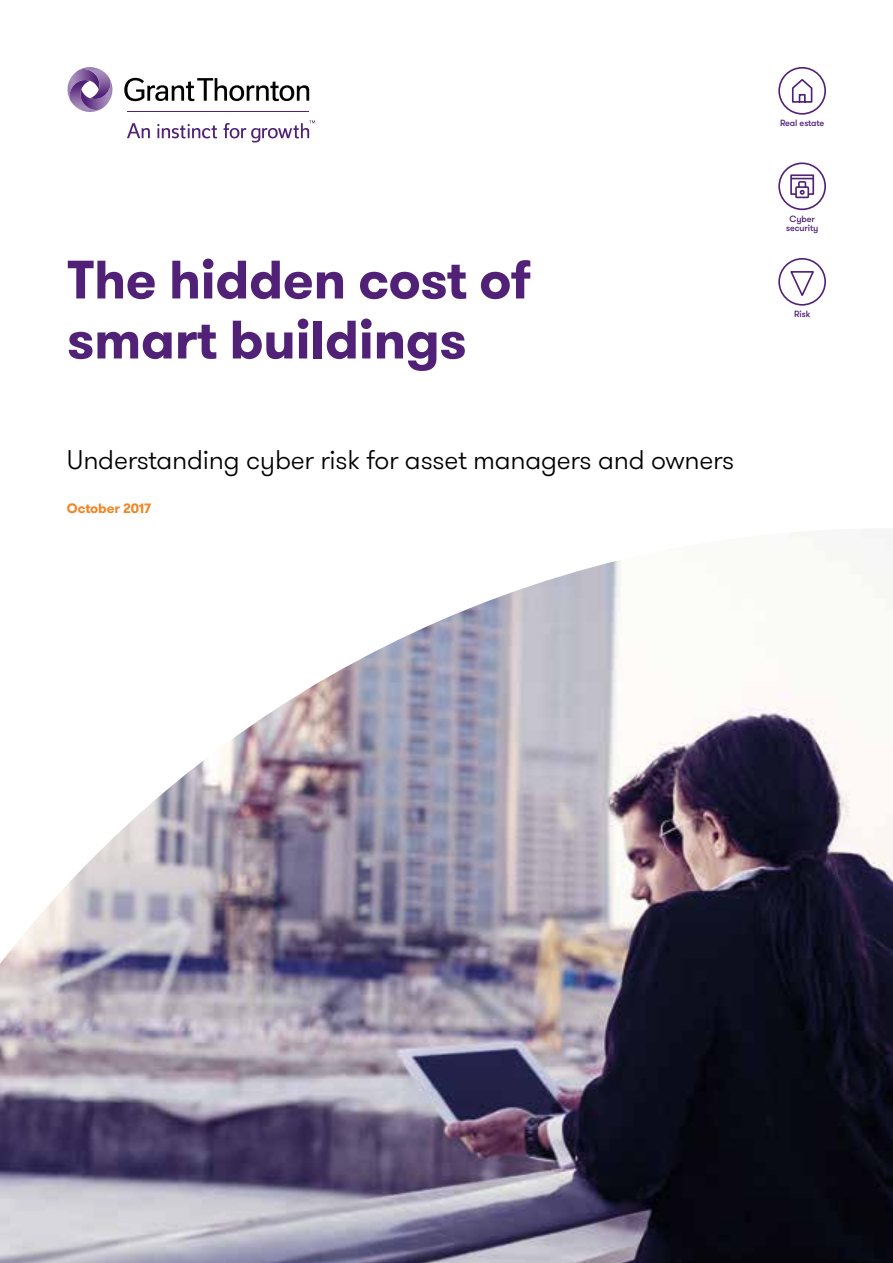
<style>
.page{position:relative;width:893px;height:1263px;background:#fff}
.page>*{position:absolute;margin:0;border:0;box-sizing:border-box;transform-origin:0 0}
.t1{font:700 54px/60px "GT Walsheim Pro";letter-spacing:-.01em;color:#512178}
.t2{font:300 27px "GT Walsheim Pro";letter-spacing:-.01em;color:#000}
.t3{font:700 13.5px "GT Walsheim Pro";letter-spacing:-.01em;color:#f18625}
.t4{font:500 9px/9px "GT Walsheim Pro";letter-spacing:-.01em;color:#512178;text-align:center}
</style>
<div class="page">
<svg style="left:124px;top:78px;width:185px;height:23px"></svg>
<svg style="left:127px;top:123px;width:23px;height:15px"></svg>
<svg style="left:157px;top:124px;width:60px;height:14px"></svg>
<svg style="left:224px;top:120px;width:91px;height:22px"></svg>
<hr style="left:128px;top:112px;width:181px;height:1px;background:#512178">
<svg style="left:67px;top:67px;width:46px;height:45px"></svg>
<svg style="left:778px;top:67px;width:48px;height:48px"></svg>
<svg style="left:778px;top:162px;width:48px;height:48px"></svg>
<svg style="left:778px;top:258px;width:48px;height:48px"></svg>
<img style="left:0;top:531px;width:893px;height:732px">
<h1 class="t1" style="left:67px;top:250px;width:465px">The hidden cost of smart buildings</h1>
<p class="t2" style="left:67px;top:443px;width:669px">Understanding cyber risk for asset managers and owners</p>
<p class="t3" style="left:67px;top:500px;width:86px">October 2017</p>
<p class="t4" style="left:780px;top:119px;width:46px">Real estate</p>
<p class="t4" style="left:786px;top:214px;width:34px">Cyber security</p>
<p class="t4" style="left:794px;top:310px;width:18px">Risk</p>
</div>
